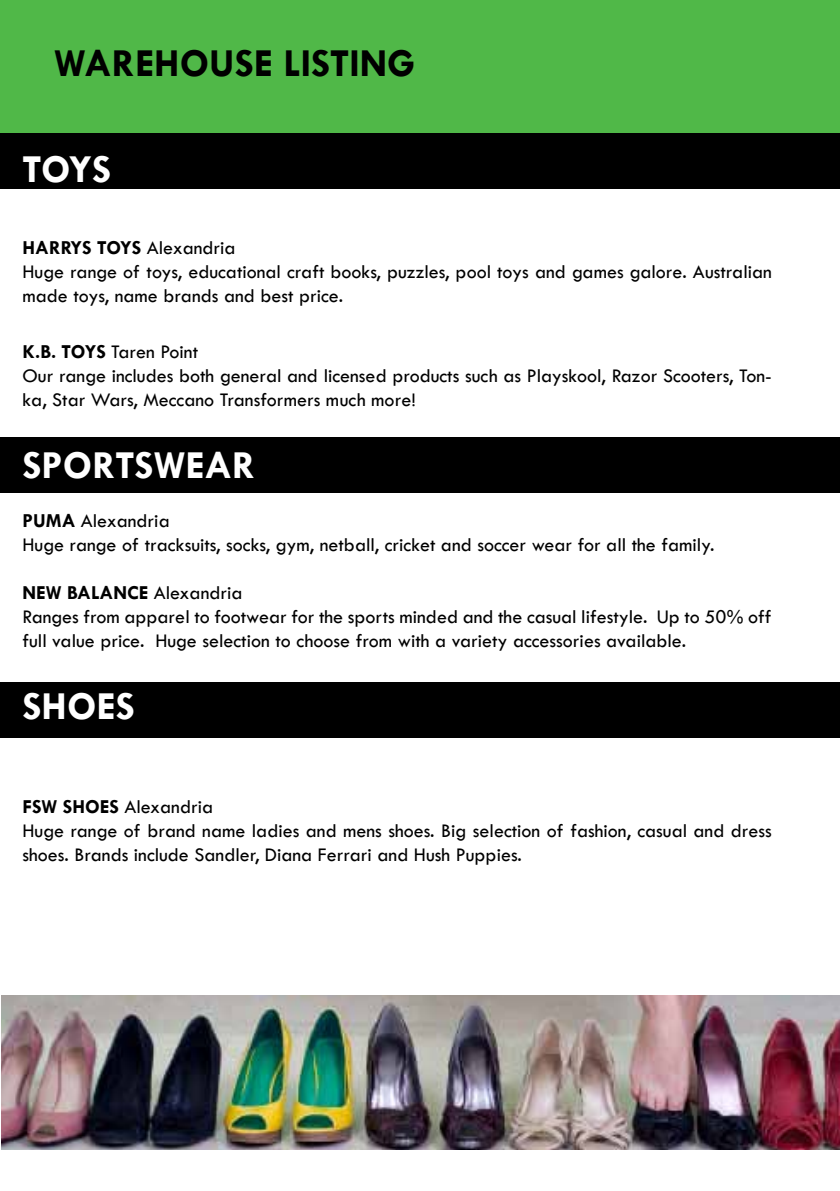
<style>
.page{position:relative;width:840px;height:1191px;background:#fff}
.page>*{position:absolute;margin:0;border:0;box-sizing:border-box;transform-origin:0 0}
.t1{font:700 40px "Tw Cen";color:#fff}
.t2{font:700 40px "Tw Cen";color:#000}
.t3{font:20px/24px "Tw Cen";color:#000}
.s1{font-weight:700}
</style>
<div class="page">
<div style="left:0;top:682px;width:839px;height:55px;background:#000"></div>
<div style="left:0;top:0;width:839px;height:133px;background:#50b848"></div>
<div style="left:1px;top:437px;width:838px;height:55px;background:#000"></div>
<div style="left:0;top:133px;width:839px;height:55px;background:#000"></div>
<img style="left:1px;top:995px;width:838px;height:154px">
<h1 class="t2" style="left:54px;top:39px;width:362px">WAREHOUSE LISTING</h1>
<h1 class="t1" style="left:23px;top:145px;width:90px">TOYS</h1>
<p class="t3" style="left:23px;top:236px;width:750px"><span class="s1">HARRYS TOYS</span> Alexandria<br>Huge range of toys, educational craft books, puzzles, pool toys and games galore. Australian made toys, name brands and best price.</p>
<p class="t3" style="left:23px;top:340px;width:750px"><span class="s1">K.B. TOYS</span> Taren Point<br>Our range includes both general and licensed products such as Playskool, Razor Scooters, Ton&shy;ka, Star Wars, Meccano Transformers much more!</p>
<h1 class="t1" style="left:23px;top:442px;width:234px">SPORTSWEAR</h1>
<p class="t3" style="left:23px;top:508px;width:693px"><span class="s1">PUMA</span> Alexandria<br>Huge range of tracksuits, socks, gym, netball, cricket and soccer wear for all the family.</p>
<p class="t3" style="left:23px;top:580px;width:749px"><span class="s1">NEW BALANCE</span> Alexandria<br>Ranges from apparel to footwear for the sports minded and the casual lifestyle. Up to 50% off full value price. Huge selection to choose from with a variety accessories available.</p>
<h1 class="t1" style="left:23px;top:682px;width:114px">SHOES</h1>
<p class="t3" style="left:23px;top:794px;width:750px"><span class="s1">FSW SHOES</span> Alexandria<br>Huge range of brand name ladies and mens shoes. Big selection of fashion, casual and dress shoes. Brands include Sandler, Diana Ferrari and Hush Puppies.</p>
</div>
